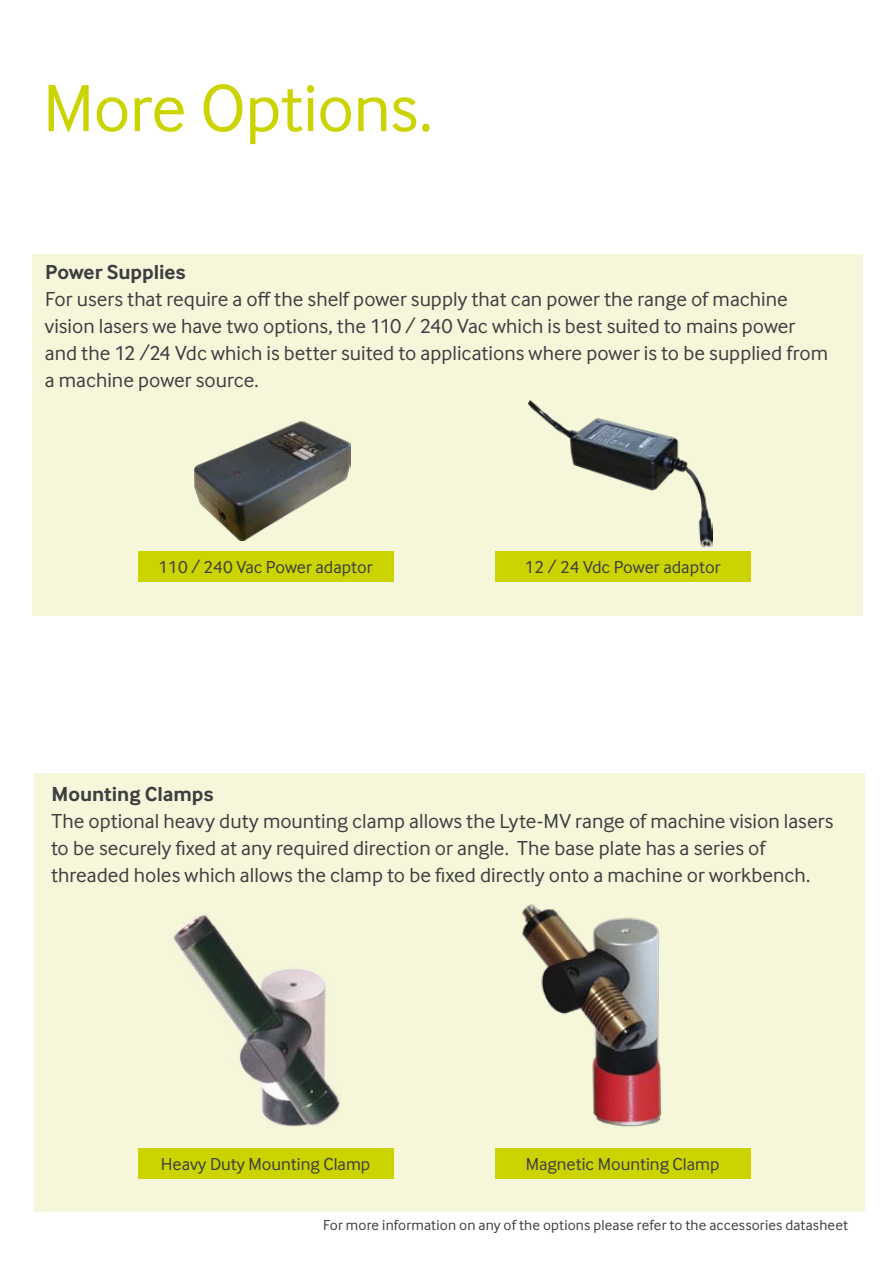
<style>
.page{position:relative;width:893px;height:1263px;background:#fff}
.page>*{position:absolute;margin:0;border:0;box-sizing:border-box;transform-origin:0 0}
.t1{font:69px "Inter Face";letter-spacing:-.01em;color:#cbd300}
.t2{font:21px/27px "Inter Face";color:#3e3e40}
.t3{font:700 21px "Inter Face";letter-spacing:-.005em;color:#3e3e40}
.t4{font:18px "Inter Face";color:#3e3e40}
.t5{font:15px "Inter Face";letter-spacing:.01em;color:#3e3e40}
</style>
<div class="page">
<div style="left:32px;top:255px;width:830px;height:361px;background:#f5f6da"></div>
<div style="left:495px;top:552px;width:255px;height:30px;background:#cbd300"></div>
<img style="left:528px;top:400px;width:185px;height:147px">
<div style="left:138px;top:552px;width:255px;height:30px;background:#cbd300"></div>
<img style="left:194px;top:422px;width:156px;height:119px">
<div style="left:34px;top:774px;width:830px;height:438px;background:#f5f6da"></div>
<div style="left:138px;top:1149px;width:255px;height:30px;background:#cbd300"></div>
<img style="left:173px;top:915px;width:167px;height:212px">
<div style="left:495px;top:1149px;width:255px;height:30px;background:#cbd300"></div>
<img style="left:522px;top:904px;width:140px;height:223px">
<h1 class="t1" style="left:43px;top:69px;width:391px">More Options.</h1>
<p class="t3" style="left:45px;top:259px;width:142px">Power Supplies</p>
<p class="t2" style="left:45px;top:285px;width:785px">For users that require a off the shelf power supply that can power the range of machine vision lasers we have two options, the 110 / 240 Vac which is best suited to mains power and the 12 /24 Vdc which is better suited to applications where power is to be supplied from a machine power source.</p>
<p class="t4" style="left:159px;top:557px;width:216px">110 / 240 Vac Power adaptor</p>
<p class="t4" style="left:525px;top:557px;width:197px">12 / 24 Vdc Power adaptor</p>
<p class="t3" style="left:51px;top:781px;width:164px">Mounting Clamps</p>
<p class="t2" style="left:51px;top:807px;width:784px">The optional heavy duty mounting clamp allows the Lyte-MV range of machine vision lasers to be securely fixed at any required direction or angle. The base plate has a series of threaded holes which allows the clamp to be fixed directly onto a machine or workbench.</p>
<p class="t4" style="left:161px;top:1154px;width:211px">Heavy Duty Mounting Clamp</p>
<p class="t4" style="left:526px;top:1154px;width:195px">Magnetic Mounting Clamp</p>
<p class="t5" style="left:323px;top:1216px;width:526px">For more information on any of the options please refer to the accessories datasheet</p>
</div>
